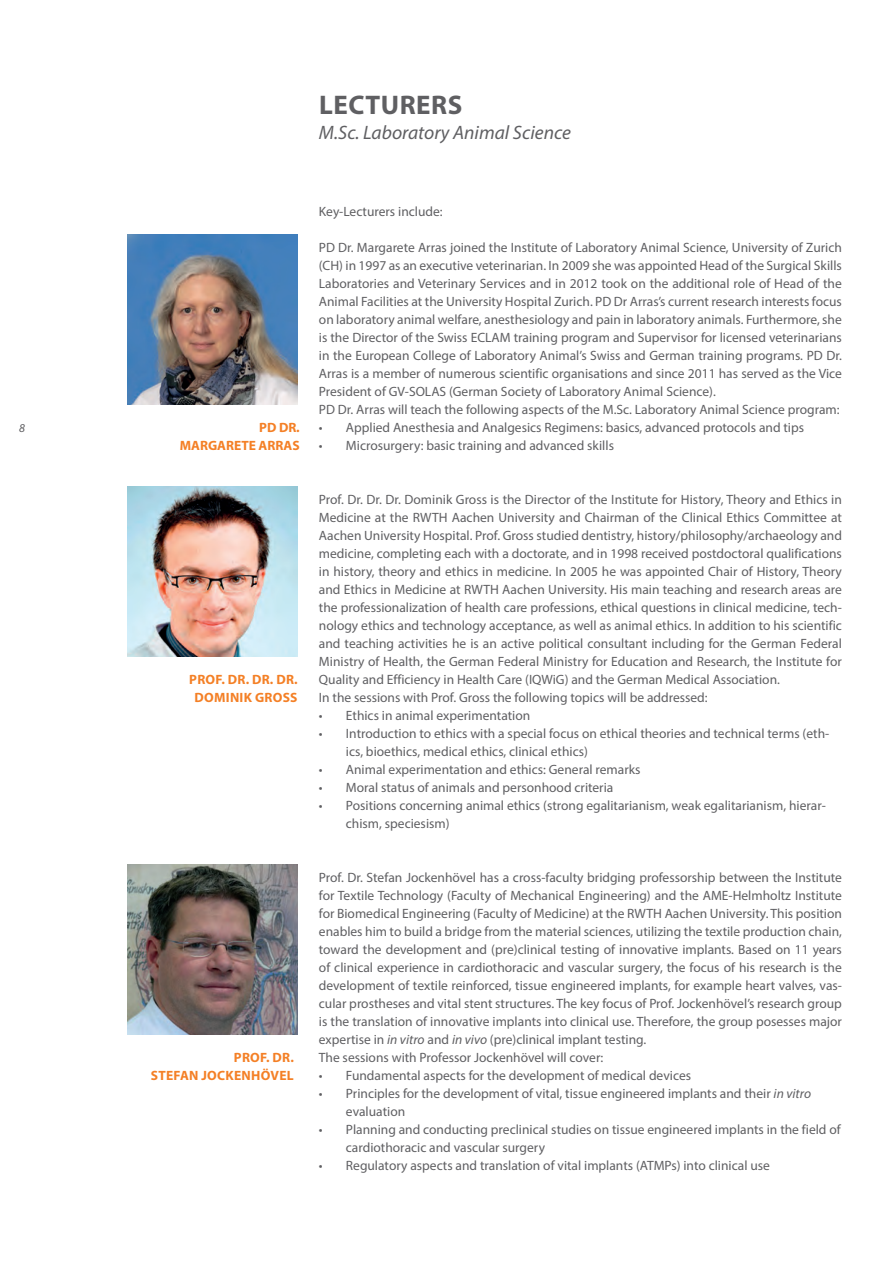
<style>
.page{position:relative;width:893px;height:1263px;background:#fff}
.page>*{position:absolute;margin:0;border:0;box-sizing:border-box;transform-origin:0 0}
.Head{font:700 27px "Myriad Pro";letter-spacing:.02em;color:#5f5f62}
.Head-2{font:italic 19.5px "Myriad Pro";color:#5f5f62}
.t1{font:13.5px/18px "Myriad Pro";color:#5f5f62}
.marginal{font:700 13.5px "Myriad Pro";letter-spacing:.02em;color:#f48026}
.marginal-2{font:700 13.5px "Myriad Pro";color:#f48026}
.t2{font:italic 12px "Myriad Pro";color:#5f5f62}
.s1{font-style:italic}
</style>
<div class="page">
<img style="left:128px;top:234px;width:170px;height:170px">
<img style="left:128px;top:486px;width:170px;height:170px">
<img style="left:128px;top:864px;width:170px;height:170px">
<p class="t2" style="left:19px;top:421px;width:7px">8</p>
<p class="Head" style="left:319px;top:87px;width:145px">LECTURERS</p>
<p class="Head-2" style="left:319px;top:121px;width:253px">M.Sc. Laboratory Animal Science</p>
<p class="marginal" style="left:259px;top:419px;width:42px">PD DR.</p>
<p class="marginal-2" style="left:180px;top:437px;width:121px">MARGARETE ARRAS</p>
<p class="marginal" style="left:189px;top:671px;width:110px">PROF. DR. DR. DR.</p>
<p class="marginal" style="left:195px;top:689px;width:104px">DOMINIK GROSS</p>
<p class="marginal" style="left:234px;top:1049px;width:62px">PROF. DR.</p>
<p class="marginal" style="left:151px;top:1067px;width:144px">STEFAN JOCKENHÖVEL</p>
<p class="t1" style="left:319px;top:202px;width:125px">Key-Lecturers include:</p>
<p class="t1" style="left:319px;top:238px;width:525px;text-align:justify">PD Dr. Margarete Arras joined the Institute of Laboratory Animal Science, University of Zurich (CH) in 1997 as an executive veterinarian. In 2009 she was appointed Head of the Surgical Skills Laboratories and Veterinary Services and in 2012 took on the additional role of Head of the Animal Facilities at the University Hospital Zurich. PD Dr Arras’s current research interests focus on laboratory animal welfare, anesthesiology and pain in laboratory animals. Furthermore, she is the Director of the Swiss ECLAM training program and Supervisor for licensed veterinarians in the European College of Laboratory Animal’s Swiss and German training programs. PD Dr.<br>Arras is a member of numerous scientific organisations and since 2011 has served as the Vice President of GV-SOLAS (German Society of Laboratory Animal Science).</p>
<p class="t1" style="left:319px;top:400px;width:522px">PD Dr. Arras will teach the following aspects of the M.Sc. Laboratory Animal Science program:</p>
<p class="t1" style="left:319px;top:418px;width:487px">• Applied Anesthesia and Analgesics Regimens: basics, advanced protocols and tips</p>
<p class="t1" style="left:319px;top:436px;width:297px">• Microsurgery: basic training and advanced skills</p>
<p class="t1" style="left:319px;top:490px;width:525px;text-align:justify">Prof. Dr. Dr. Dr. Dominik Gross is the Director of the Institute for History, Theory and Ethics in Medicine at the RWTH Aachen University and Chairman of the Clinical Ethics Committee at Aachen University Hospital. Prof. Gross studied dentistry, history/philosophy/archaeology and medicine, completing each with a doctorate, and in 1998 received postdoctoral qualifications in history, theory and ethics in medicine. In 2005 he was appointed Chair of History, Theory and Ethics in Medicine at RWTH Aachen University. His main teaching and research areas are the professionalization of health care professions, ethical questions in clinical medicine, tech&shy;nology ethics and technology acceptance, as well as animal ethics. In addition to his scientific and teaching activities he is an active political consultant including for the German Federal Ministry of Health, the German Federal Ministry for Education and Research, the Institute for Quality and Efficiency in Health Care (IQWiG) and the German Medical Association.</p>
<p class="t1" style="left:319px;top:688px;width:390px">In the sessions with Prof. Gross the following topics will be addressed:</p>
<p class="t1" style="left:319px;top:706px;width:213px">• Ethics in animal experimentation</p>
<p class="t1" style="left:346px;top:724px;width:485px;text-indent:-27px">• Introduction to ethics with a special focus on ethical theories and technical terms (eth&shy;ics, bioethics, medical ethics, clinical ethics)</p>
<p class="t1" style="left:319px;top:760px;width:323px">• Animal experimentation and ethics: General remarks</p>
<p class="t1" style="left:319px;top:778px;width:296px">• Moral status of animals and personhood criteria</p>
<p class="t1" style="left:346px;top:796px;width:481px;text-indent:-27px">• Positions concerning animal ethics (strong egalitarianism, weak egalitarianism, hierar&shy;chism, speciesism)</p>
<p class="t1" style="left:319px;top:868px;width:525px;text-align:justify">Prof. Dr. Stefan Jockenhövel has a cross-faculty bridging professorship between the Institute for Textile Technology (Faculty of Mechanical Engineering) and the AME-Helmholtz Institute for Biomedical Engineering (Faculty of Medicine) at the RWTH Aachen University. This position enables him to build a bridge from the material sciences, utilizing the textile production chain, toward the development and (pre)clinical testing of innovative implants. Based on 11 years of clinical experience in cardiothoracic and vascular surgery, the focus of his research is the development of textile reinforced, tissue engineered implants, for example heart valves, vas&shy;cular prostheses and vital stent structures. The key focus of Prof. Jockenhövel’s research group is the translation of innovative implants into clinical use. Therefore, the group posesses major expertise in <span class="s1">in vitro</span> and <span class="s1">in vivo</span> (pre)clinical implant testing.</p>
<p class="t1" style="left:319px;top:1048px;width:286px">The sessions with Professor Jockenhövel will cover:</p>
<p class="t1" style="left:319px;top:1066px;width:374px">• Fundamental aspects for the development of medical devices</p>
<p class="t1" style="left:346px;top:1084px;width:467px;text-indent:-27px">• Principles for the development of vital, tissue engineered implants and their <span class="s1">in vitro </span>evaluation</p>
<p class="t1" style="left:346px;top:1120px;width:496px;text-indent:-27px">• Planning and conducting preclinical studies on tissue engineered implants in the field of cardiothoracic and vascular surgery</p>
<p class="t1" style="left:319px;top:1156px;width:452px">• Regulatory aspects and translation of vital implants (ATMPs) into clinical use</p>
</div>
